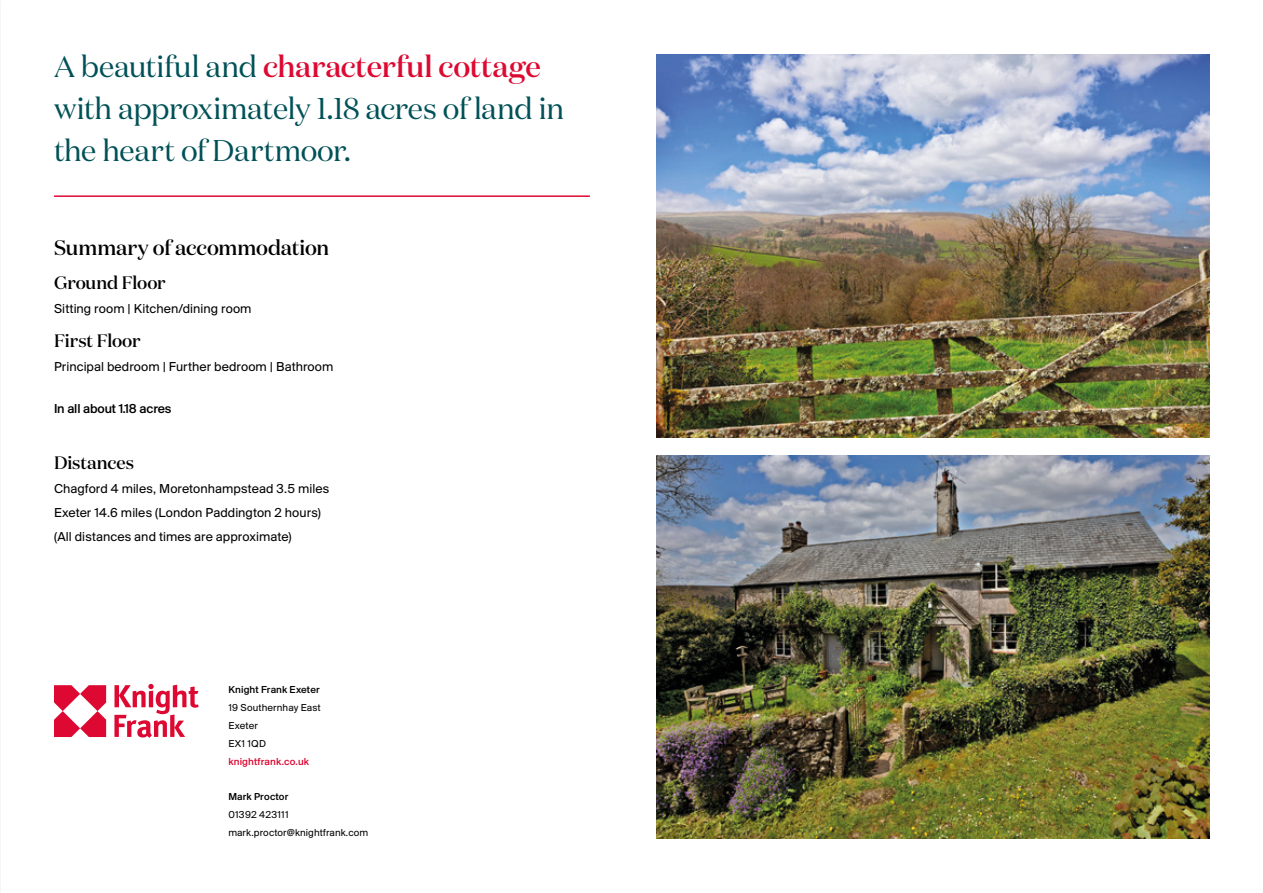
<style>
.page{position:relative;width:1263px;height:893px;background:#fff}
.page>*{position:absolute;margin:0;border:0;box-sizing:border-box;transform-origin:0 0}
.t1{font:30px/42px "Domaine Disp";letter-spacing:-.01em;color:#005157}
.t2{font:500 21px "Domaine Disp";letter-spacing:-.01em;color:#000}
.t3{font:500 18px "Domaine Disp";letter-spacing:-.01em;color:#000}
.t4{font:13.5px/24px "Suisse BP Intl";letter-spacing:.005em;color:#000}
.t5{font:500 13.5px "Suisse BP Intl";letter-spacing:-.01em;color:#000}
.t6{font:10.5px/18px "Suisse BP Intl";letter-spacing:.015em;color:#000}
.t7{font:500 10.5px "Suisse BP Intl";letter-spacing:.015em;color:#000}
.t8{font:500 10.5px "Suisse BP Intl";letter-spacing:.015em;color:#dd0932}
.s1{font-weight:500;color:#dd0932}
</style>
<div class="page">
<svg style="left:54px;top:684px;width:145px;height:54px"></svg>
<hr style="left:54px;top:195px;width:536px;height:2px;background:#dd0932">
<img style="left:656px;top:54px;width:553px;height:383px">
<img style="left:656px;top:455px;width:553px;height:384px">
<h1 class="t1" style="left:54px;top:46px;width:512px">A beautiful and <span class="s1">characterful cottage </span>with approximately 1.18 acres of land in the heart of Dartmoor.</h1>
<h2 class="t2" style="left:54px;top:234px;width:277px">Summary of accommodation</h2>
<h3 class="t3" style="left:54px;top:271px;width:113px">Ground Floor</h3>
<p class="t4" style="left:54px;top:296px;width:199px">Sitting room | Kitchen/dining room</p>
<h3 class="t3" style="left:54px;top:330px;width:88px">First Floor</h3>
<p class="t4" style="left:54px;top:355px;width:281px">Principal bedroom | Further bedroom | Bathroom</p>
<p class="t5" style="left:54px;top:400px;width:119px">In all about 1.18 acres</p>
<h3 class="t3" style="left:54px;top:451px;width:82px">Distances</h3>
<p class="t4" style="left:54px;top:476px;width:277px">Chagford 4 miles, Moretonhampstead 3.5 miles<br>Exeter 14.6 miles (London Paddington 2 hours) (All distances and times are approximate)</p>
<p class="t7" style="left:228px;top:683px;width:93px">Knight Frank Exeter</p>
<p class="t6" style="left:228px;top:698px;width:94px">19 Southernhay East<br>Exeter<br>EX1 1QD</p>
<p class="t8" style="left:228px;top:755px;width:82px">knightfrank.co.uk</p>
<p class="t7" style="left:228px;top:790px;width:61px">Mark Proctor</p>
<p class="t6" style="left:228px;top:805px;width:141px">01392 423111 mark.proctor@knightfrank.com</p>
</div>
